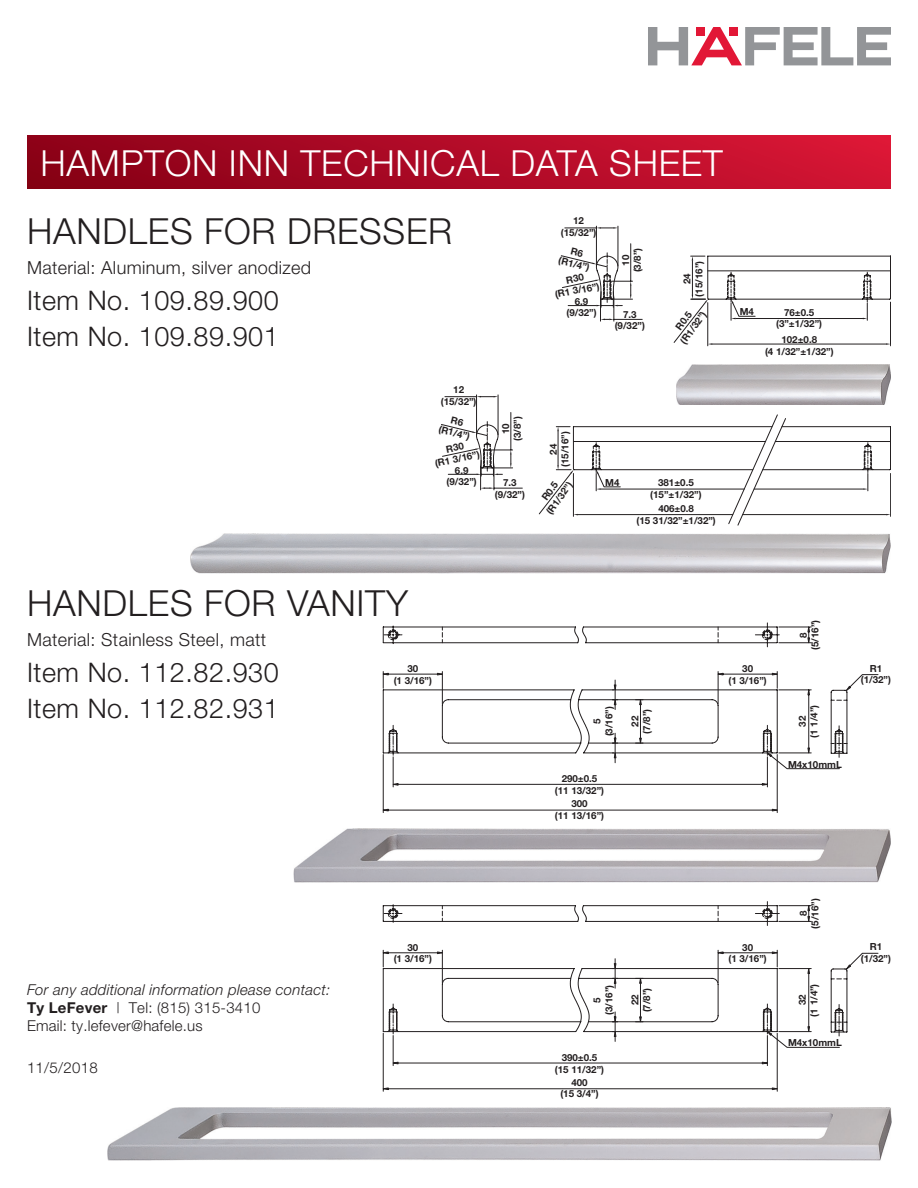
<style>
.page{position:relative;width:918px;height:1188px;background:#fff}
.page>*{position:absolute;margin:0;border:0;box-sizing:border-box;transform-origin:0 0}
.t1{font:300 36px "Helvetica Neue";letter-spacing:.02em;color:#231f20}
.t2{font:300 36px "Helvetica Neue";letter-spacing:.02em;color:#fff}
.t3{font:300 27px/36px "Helvetica Neue";letter-spacing:.02em;color:#231f20}
.t4{font:300 18px "Helvetica Neue";letter-spacing:.02em;color:#231f20}
.t5{font:300 15px/18px "Helvetica Neue";letter-spacing:.015em;color:#231f20}
.t6{font:700 9.75px/11.7px "Helvetica Neue";color:#231f20;text-align:center}
.s1{font-style:italic}
.s2{font-weight:700}
</style>
<div class="page">
<svg style="left:648px;top:27px;width:243px;height:38px"></svg>
<div style="left:27px;top:135px;width:864px;height:54px;background:linear-gradient(to right,#880016,#d81636)"></div>
<hr style="left:707px;top:303px;width:1px;height:43px;background:#231f20">
<hr style="left:890px;top:302px;width:1px;height:44px;background:#231f20">
<hr style="left:618px;top:226px;width:1px;height:40px;background:#231f20">
<hr style="left:596px;top:226px;width:1px;height:40px;background:#231f20">
<hr style="left:565px;top:228px;width:31px;height:1px;background:#231f20">
<svg style="left:597px;top:227px;width:21px;height:2px"></svg>
<hr style="left:630px;top:244px;width:1px;height:37px;background:#231f20">
<svg style="left:560px;top:252px;width:331px;height:93px"></svg>
<img style="left:676px;top:364px;width:215px;height:41px">
<svg style="left:538px;top:414px;width:353px;height:112px"></svg>
<hr style="left:498px;top:395px;width:1px;height:40px;background:#231f20">
<hr style="left:476px;top:395px;width:1px;height:40px;background:#231f20">
<hr style="left:445px;top:396px;width:32px;height:1px;background:#231f20">
<svg style="left:477px;top:396px;width:21px;height:1px"></svg>
<hr style="left:510px;top:412px;width:1px;height:38px;background:#231f20">
<svg style="left:441px;top:421px;width:81px;height:69px"></svg>
<img style="left:190px;top:533px;width:701px;height:41px">
<svg style="left:383px;top:901px;width:385px;height:22px"></svg>
<svg style="left:442px;top:905px;width:370px;height:21px"></svg>
<svg style="left:383px;top:949px;width:496px;height:143px"></svg>
<img style="left:108px;top:1107px;width:783px;height:54px">
<svg style="left:383px;top:622px;width:385px;height:22px"></svg>
<svg style="left:442px;top:626px;width:370px;height:22px"></svg>
<svg style="left:383px;top:671px;width:496px;height:142px"></svg>
<img style="left:294px;top:828px;width:597px;height:54px">
<h1 class="t2" style="left:40px;top:141px;width:684px">HAMPTON INN TECHNICAL DATA SHEET</h1>
<h1 class="t1" style="left:27px;top:210px;width:427px">HANDLES FOR DRESSER</h1>
<h3 class="t4" style="left:27px;top:257px;width:286px">Material: Aluminum, silver anodized</h3>
<h2 class="t3" style="left:27px;top:282px;width:253px">Item No. 109.89.900<br>Item No. 109.89.901</h2>
<p class="t6" style="left:441px;top:384px;width:37px">12 (15/32”)</p>
<p class="t6" style="left:443px;top:411px;width:33px;rotate:14deg">R6 (R1/4”)</p>
<p class="t6" style="left:432px;top:446px;width:47px;rotate:-11deg">R30<br>(R1 3/16”)</p>
<p class="t6" style="left:447px;top:464px;width:32px">6.9 (9/32”)</p>
<p class="t6" style="left:561px;top:215px;width:37px">12 (15/32”)</p>
<p class="t6" style="left:563px;top:243px;width:33px;rotate:14deg">R6 (R1/4”)</p>
<p class="t6" style="left:552px;top:277px;width:47px;rotate:-11deg">R30<br>(R1 3/16”)</p>
<p class="t6" style="left:567px;top:295px;width:32px">6.9 (9/32”)</p>
<p class="t6" style="left:620px;top:272px;width:26px;rotate:-90deg">10 (3/8”)</p>
<p class="t6" style="left:615px;top:308px;width:32px">7.3 (9/32”)</p>
<p class="t6" style="left:681px;top:297px;width:37px;rotate:-90deg">24 (15/16”)</p>
<p class="t6" style="left:668px;top:332px;width:39px;rotate:-54deg">R0.5 (R1/32”)</p>
<p class="t6" style="left:740px;top:306px;width:16px">M4</p>
<p class="t6" style="left:776px;top:306px;width:47px">76±0.5 (3”±1/32”)</p>
<p class="t6" style="left:765px;top:333px;width:70px">102±0.8<br>(4 1/32”±1/32”)</p>
<p class="t6" style="left:500px;top:441px;width:26px;rotate:-90deg">10 (3/8”)</p>
<p class="t6" style="left:547px;top:467px;width:37px;rotate:-90deg">24 (15/16”)</p>
<p class="t6" style="left:503px;top:477px;width:15px">7.3</p>
<p class="t6" style="left:605px;top:476px;width:16px">M4</p>
<p class="t6" style="left:495px;top:489px;width:32px">(9/32”)</p>
<p class="t6" style="left:534px;top:502px;width:39px;rotate:-54deg">R0.5 (R1/32”)</p>
<p class="t6" style="left:650px;top:477px;width:53px">381±0.5 (15”±1/32”)</p>
<p class="t6" style="left:636px;top:502px;width:81px">406±0.8<br>(15 31/32”±1/32”)</p>
<h1 class="t1" style="left:27px;top:581px;width:383px">HANDLES FOR VANITY</h1>
<h3 class="t4" style="left:27px;top:628px;width:241px">Material: Stainless Steel, matt</h3>
<h2 class="t3" style="left:27px;top:653px;width:253px">Item No. 112.82.930<br>Item No. 112.82.931</h2>
<p class="t6" style="left:797px;top:650px;width:32px;rotate:-90deg">8 (5/16”)</p>
<p class="t6" style="left:394px;top:663px;width:40px">30<br>(1 3/16”)</p>
<p class="t6" style="left:729px;top:663px;width:40px">30<br>(1 3/16”)</p>
<p class="t6" style="left:591px;top:736px;width:32px;rotate:-90deg">5 (3/16”)</p>
<p class="t6" style="left:629px;top:734px;width:26px;rotate:-90deg">22 (7/8”)</p>
<p class="t6" style="left:796px;top:738px;width:34px;rotate:-90deg">32<br>(1 1/4”)</p>
<p class="t6" style="left:555px;top:773px;width:51px">290±0.5 (11 13/32”)</p>
<p class="t6" style="left:555px;top:797px;width:51px">300<br>(11 13/16”)</p>
<p class="t6" style="left:788px;top:758px;width:55px">M4x10mmL</p>
<p class="t6" style="left:861px;top:662px;width:32px">R1 (1/32”)</p>
<h3 class="t5" style="left:27px;top:980px;width:305px"><span class="s1">For any additional information please contact:<br></span><span class="s2">Ty LeFever</span> | Tel: (815) 315-3410<br>Email: ty.lefever@hafele.us</h3>
<h3 class="t5" style="left:27px;top:1058px;width:72px">11/5/2018</h3>
<p class="t6" style="left:394px;top:941px;width:40px">30<br>(1 3/16”)</p>
<p class="t6" style="left:729px;top:941px;width:40px">30<br>(1 3/16”)</p>
<p class="t6" style="left:797px;top:929px;width:32px;rotate:-90deg">8 (5/16”)</p>
<p class="t6" style="left:591px;top:1015px;width:32px;rotate:-90deg">5 (3/16”)</p>
<p class="t6" style="left:629px;top:1012px;width:26px;rotate:-90deg">22 (7/8”)</p>
<p class="t6" style="left:796px;top:1017px;width:34px;rotate:-90deg">32<br>(1 1/4”)</p>
<p class="t6" style="left:555px;top:1051px;width:51px">390±0.5 (15 11/32”)</p>
<p class="t6" style="left:560px;top:1076px;width:40px">400<br>(15 3/4”)</p>
<p class="t6" style="left:788px;top:1037px;width:55px">M4x10mmL</p>
<p class="t6" style="left:861px;top:941px;width:32px">R1 (1/32”)</p>
</div>
